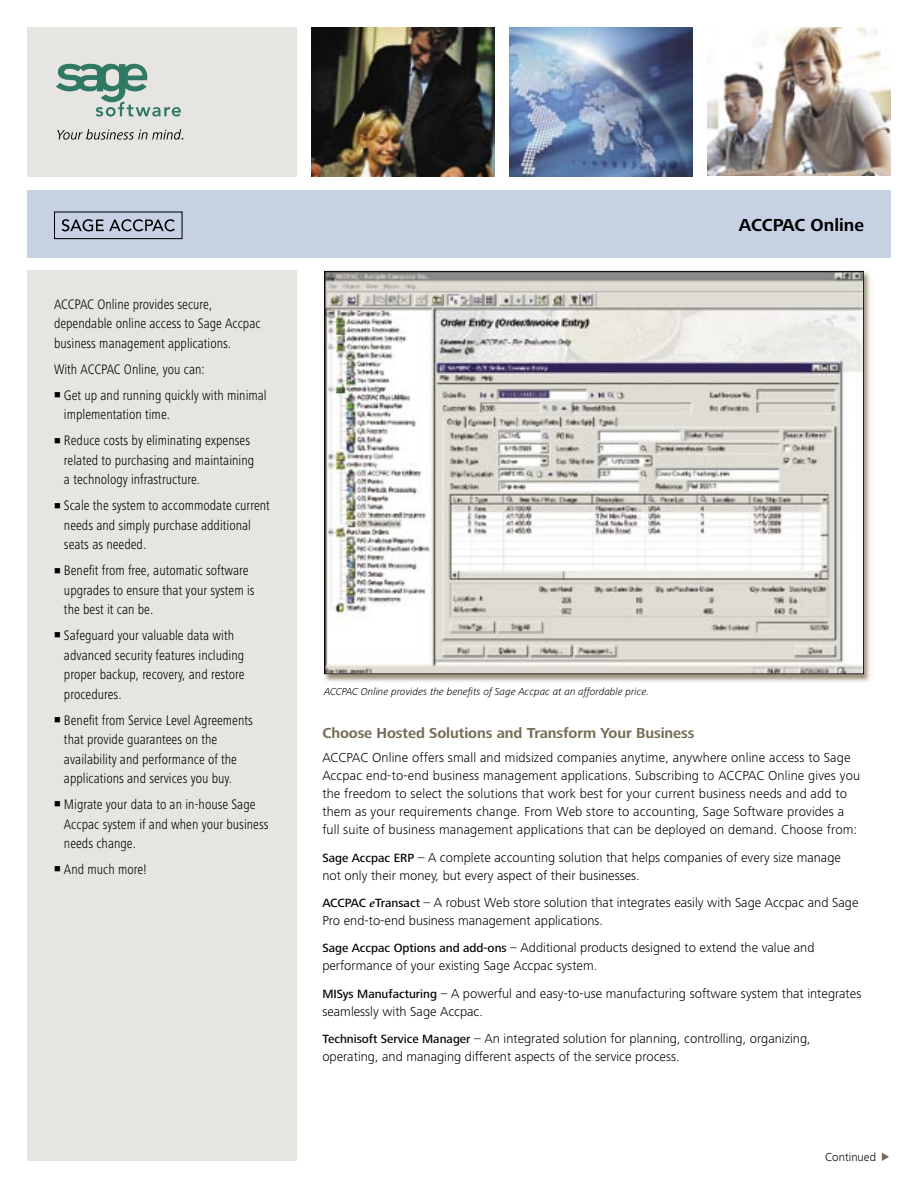
<style>
.page{position:relative;width:918px;height:1188px;background:#fff}
.page>*{position:absolute;margin:0;border:0;box-sizing:border-box;transform-origin:0 0}
.t1{font:700 18px "Frutiger Next LT";color:#000}
.t2{font:700 15px "Frutiger Next LT";letter-spacing:-.005em;color:#776d56}
.t3{font:300 condensed 14.25px/19.5px "Frutiger Next LT";color:#000}
.t4{font:300 13.5px/18px "Frutiger Next LT";color:#000}
.t5{font:300 12px "Frutiger Next LT";color:#000}
.t6{font:italic 300 10.5px "Frutiger Next LT";color:#000}
.s1{font-weight:500;font-size:12.3px}
.s2{font-family:"Sabon";font-weight:700;font-style:italic;font-size:12.3px}
</style>
<div class="page">
<div style="left:27px;top:27px;width:270px;height:149px;background:#e7e5e1"></div>
<div style="left:27px;top:271px;width:270px;height:890px;background:#e7e5e1"></div>
<div style="left:27px;top:190px;width:864px;height:67px;background:#c6d1e4"></div>
<svg style="left:882px;top:1153px;width:7px;height:8px"></svg>
<svg style="left:57px;top:129px;width:126px;height:11px"></svg>
<svg style="left:56px;top:64px;width:125px;height:53px"></svg>
<img style="left:708px;top:27px;width:183px;height:149px">
<img style="left:509px;top:28px;width:183px;height:148px">
<img style="left:311px;top:28px;width:183px;height:148px">
<img style="left:324px;top:270px;width:548px;height:412px">
<svg style="left:324px;top:271px;width:540px;height:403px;background:#bfbdba"></svg>
<svg style="left:62px;top:219px;width:113px;height:12px"></svg>
<div style="left:54px;top:212px;width:129px;height:27px;border:1px solid #000"></div>
<p class="t3" style="left:54px;top:295px;width:208px">ACCPAC Online provides secure, dependable online access to Sage Accpac business management applications.</p>
<p class="t3" style="left:54px;top:359px;width:152px">With ACCPAC Online, you can:</p>
<p class="t3" style="left:64px;top:385px;width:204px;text-indent:-10px">■ Get up and running quickly with minimal implementation time.</p>
<p class="t3" style="left:64px;top:431px;width:192px;text-indent:-10px">■ Reduce costs by eliminating expenses related to purchasing and maintaining a technology infrastructure.</p>
<p class="t3" style="left:64px;top:496px;width:207px;text-indent:-10px">■ Scale the system to accommodate current needs and simply purchase additional seats as needed.</p>
<p class="t3" style="left:64px;top:561px;width:192px;text-indent:-10px">■ Benefit from free, automatic software upgrades to ensure that your system is the best it can be.</p>
<p class="t3" style="left:64px;top:626px;width:182px;text-indent:-10px">■ Safeguard your valuable data with advanced security features including proper backup, recovery, and restore procedures.</p>
<p class="t3" style="left:64px;top:710px;width:190px;text-indent:-10px">■ Benefit from Service Level Agreements that provide guarantees on the availability and performance of the applications and services you buy.</p>
<p class="t3" style="left:64px;top:795px;width:206px;text-indent:-10px">■ Migrate your data to an in-house Sage<br>Accpac system if and when your business needs change.</p>
<p class="t3" style="left:54px;top:860px;width:94px">■ And much more!</p>
<h1 class="t1" style="left:739px;top:215px;width:127px">ACCPAC Online</h1>
<p class="t6" style="left:324px;top:686px;width:327px">ACCPAC Online provides the benefits of Sage Accpac at an affordable price.</p>
<p class="t2" style="left:322px;top:724px;width:374px">Choose Hosted Solutions and Transform Your Business</p>
<p class="t4" style="left:322px;top:749px;width:539px">ACCPAC Online offers small and midsized companies anytime, anywhere online access to Sage Accpac end-to-end business management applications. Subscribing to ACCPAC Online gives you the freedom to select the solutions that work best for your current business needs and add to them as your requirements change. From Web store to accounting, Sage Software provides a full suite of business management applications that can be deployed on demand. Choose from:</p>
<p class="t4" style="left:322px;top:848px;width:520px"><span class="s1">Sage Accpac ERP</span> – A complete accounting solution that helps companies of every size manage not only their money, but every aspect of their businesses.</p>
<p class="t4" style="left:322px;top:894px;width:538px"><span class="s1">ACCPAC</span> <span class="s2">e</span><span class="s1">Transact</span> – A robust Web store solution that integrates easily with Sage Accpac and Sage<br>Pro end-to-end business management applications.</p>
<p class="t4" style="left:322px;top:939px;width:494px"><span class="s1">Sage Accpac Options and add-ons</span> – Additional products designed to extend the value and performance of your existing Sage Accpac system.</p>
<p class="t4" style="left:322px;top:984px;width:541px"><span class="s1">MISys Manufacturing</span> – A powerful and easy-to-use manufacturing software system that integrates seamlessly with Sage Accpac.</p>
<p class="t4" style="left:322px;top:1030px;width:490px"><span class="s1">Technisoft Service Manager</span> – An integrated solution for planning, controlling, organizing, operating, and managing different aspects of the service process.</p>
<p class="t5" style="left:825px;top:1150px;width:52px">Continued</p>
</div>
